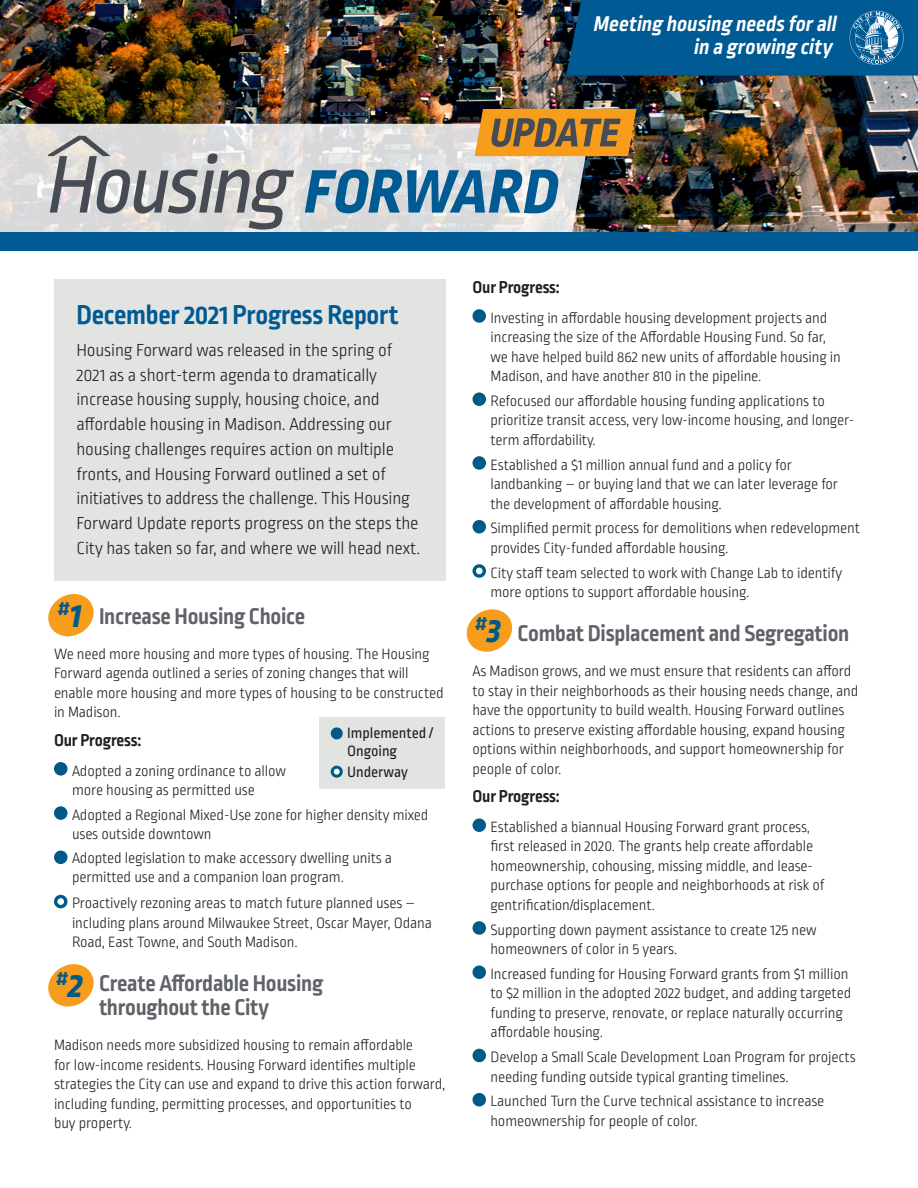
<style>
.page{position:relative;width:918px;height:1188px;background:#fff}
.page>*{position:absolute;margin:0;border:0;box-sizing:border-box;transform-origin:0 0}
.Blue_headline{font:700 28.5px "Ropa Sans Pro";letter-spacing:-.01em;color:#005a93}
.Numbered_item{font:700 24px/24px "Ropa Sans Pro";letter-spacing:-.01em;color:#5f6369}
.t1{font:italic 700 22.5px/22.5px "Ropa Sans Pro";color:#fff;text-align:right}
.Numbered_item_number{font:italic 700 21px "Ropa Sans Pro";color:#005a88}
.Intro_paragraph{font:300 18.3px/24.8px "Ropa Sans Pro";letter-spacing:-.01em;color:#231f20}
.List_label{font:700 18px "Ropa Sans Pro";letter-spacing:-.01em;color:#231f20}
.Implementation_steps{font:300 15.75px/19.5px "Ropa Sans Pro";letter-spacing:-.01em;color:#231f20}
.Body_text{font:300 15.75px/19.5px "Ropa Sans Pro";letter-spacing:-.01em;color:#231f20}
.Implementation_steps-2{font:15.75px/18px "Ropa Sans Pro";letter-spacing:-.005em;color:#231f20}
.s1{font-weight:800;font-size:36px}
</style>
<div class="page">
<div style="left:54px;top:762px;width:14px;height:14px;background:#005a88;border-radius:50%"></div>
<div style="left:54px;top:806px;width:14px;height:14px;background:#005a88;border-radius:50%"></div>
<div style="left:54px;top:851px;width:14px;height:13px;background:#005a88;border-radius:50%"></div>
<div style="left:54px;top:895px;width:14px;height:13px;border:3px solid #005a88;border-radius:50%"></div>
<img style="left:0;top:0;width:918px;height:232px">
<svg style="left:0;top:124px;width:591px;height:108px;background:#d9d8d7"></svg>
<div style="left:54px;top:279px;width:392px;height:301px;background:#e2e4e2"></div>
<div style="left:0;top:232px;width:918px;height:18px;background:#005a93"></div>
<svg style="left:566px;top:0;width:352px;height:76px;background:#085d93"></svg>
<div style="left:320px;top:717px;width:126px;height:72px;background:#e2e4e2"></div>
<div style="left:331px;top:727px;width:12px;height:12px;background:#005a88;border-radius:50%"></div>
<div style="left:332px;top:767px;width:9px;height:9px;background:#fff;border-radius:50%"></div>
<div style="left:331px;top:766px;width:12px;height:12px;border:3px solid #005a88;border-radius:50%"></div>
<svg style="left:48px;top:594px;width:46px;height:42px"></svg>
<div style="left:472px;top:309px;width:14px;height:14px;background:#005a88;border-radius:50%"></div>
<div style="left:472px;top:392px;width:14px;height:14px;background:#005a88;border-radius:50%"></div>
<div style="left:472px;top:456px;width:14px;height:14px;background:#005a88;border-radius:50%"></div>
<div style="left:472px;top:520px;width:14px;height:13px;background:#005a88;border-radius:50%"></div>
<div style="left:472px;top:564px;width:14px;height:14px;border:3px solid #005a88;border-radius:50%"></div>
<div style="left:472px;top:818px;width:14px;height:14px;background:#005a88;border-radius:50%"></div>
<div style="left:472px;top:921px;width:14px;height:14px;background:#005a88;border-radius:50%"></div>
<div style="left:472px;top:965px;width:14px;height:14px;background:#005a88;border-radius:50%"></div>
<div style="left:472px;top:1049px;width:14px;height:13px;background:#005a88;border-radius:50%"></div>
<div style="left:472px;top:1093px;width:14px;height:13px;background:#005a88;border-radius:50%"></div>
<svg style="left:48px;top:136px;width:246px;height:94px;background:#bcbcbc"></svg>
<svg style="left:305px;top:169px;width:253px;height:44px;background:#6395b5"></svg>
<svg style="left:475px;top:109px;width:161px;height:47px;background:#c3842d"></svg>
<svg style="left:48px;top:964px;width:46px;height:43px"></svg>
<svg style="left:466px;top:609px;width:47px;height:43px"></svg>
<p class="t1" style="left:593px;top:14px;width:249px">Meeting housing needsforall in a growing city</p>
<p class="Blue_headline" style="left:76px;top:299px;width:324px">December 2021 Progress Report</p>
<p class="Intro_paragraph" style="left:76px;top:339px;width:345px">Housing Forward was released in the spring of 2021 as a short-term agenda to dramatically increase housing supply, housing choice, and affordable housing in Madison. Addressing our housing challenges requires action on multiple fronts, and Housing Forward outlined a set of initiatives to address the challenge. This Housing Forward Update reports progress on the steps the City has taken so far, and where we will head next.</p>
<p class="Numbered_item_number" style="left:57px;top:596px;width:32px">#<span class="s1">1</span></p>
<p class="Numbered_item" style="left:99px;top:605px;width:208px">Increase Housing Choice</p>
<p class="Body_text" style="left:54px;top:645px;width:391px">We need more housing and more types of housing. The Housing Forward agenda outlined a series of zoning changes that will enable more housing and more types of housing to be constructed in Madison.</p>
<p class="List_label" style="left:54px;top:730px;width:89px">Our Progress:</p>
<p class="Implementation_steps" style="left:72px;top:762px;width:216px">Adopted a zoning ordinance to allow more housing as permitted use</p>
<p class="Implementation_steps" style="left:72px;top:806px;width:358px">Adopted a Regional Mixed-Use zone for higher density mixed uses outside downtown</p>
<p class="Implementation_steps" style="left:72px;top:849px;width:322px">Adopted legislation to make accessory dwelling units a permitted use and a companion loan program.</p>
<p class="Implementation_steps" style="left:72px;top:894px;width:361px">Proactively rezoning areas to match future planned uses – including plans around Milwaukee Street, Oscar Mayer, Odana<br>Road, East Towne, and South Madison.</p>
<p class="Numbered_item" style="left:99px;top:973px;width:226px">Create Affordable Housing throughout the City</p>
<p class="Body_text" style="left:54px;top:1037px;width:393px">Madison needs more subsidized housing to remain affordable<br>for low-income residents. Housing Forward identifies multiple strategies the City can use and expand to drive this action forward, including funding, permitting processes, and opportunities to<br>buy property.</p>
<p class="Implementation_steps-2" style="left:347px;top:725px;width:87px">Implemented /<br>Ongoing</p>
<p class="Implementation_steps-2" style="left:347px;top:763px;width:62px">Underway</p>
<p class="Numbered_item_number" style="left:55px;top:966px;width:35px">#<span class="s1">2</span></p>
<p class="List_label" style="left:472px;top:277px;width:89px">Our Progress:</p>
<p class="Implementation_steps" style="left:490px;top:309px;width:352px">Investing in affordable housing development projects and increasing the size of the Affordable Housing Fund. So far, we have helped build 862 new units of affordable housing in Madison, and have another 810 in the pipeline.</p>
<p class="Implementation_steps" style="left:490px;top:392px;width:365px">Refocused our affordable housing funding applications to prioritize transit access, very low-income housing, and longer&shy;term affordability.</p>
<p class="Implementation_steps" style="left:490px;top:456px;width:349px">Established a $1 million annual fund and a policy for landbanking – or buying land that we can later leverage for the development of affordable housing.</p>
<p class="Implementation_steps" style="left:490px;top:520px;width:371px">Simplified permit process for demolitions when redevelopment provides City-funded affordable housing.</p>
<p class="Implementation_steps" style="left:490px;top:564px;width:353px">City staff team selected to work with Change Lab to identify more options to support affordable housing.</p>
<p class="Numbered_item" style="left:518px;top:623px;width:333px">Combat Displacement and Segregation</p>
<p class="Body_text" style="left:472px;top:663px;width:387px">As Madison grows, and we must ensure that residents can afford to stay in their neighborhoods as their housing needs change, and have the opportunity to build wealth. Housing Forward outlines actions to preserve existing affordable housing, expand housing options within neighborhoods, and support homeownership for people of color.</p>
<p class="List_label" style="left:472px;top:786px;width:89px">Our Progress:</p>
<p class="Implementation_steps" style="left:490px;top:818px;width:335px">Established a biannual Housing Forward grant process, first released in 2020. The grants help create affordable homeownership, cohousing, missing middle, and lease&shy;purchase options for people and neighborhoods at risk of gentrification/displacement.</p>
<p class="Implementation_steps" style="left:490px;top:921px;width:328px">Supporting down payment assistance to create 125 new homeowners of color in 5 years.</p>
<p class="Implementation_steps" style="left:490px;top:965px;width:362px">Increased funding for Housing Forward grants from $1 million to $2 million in the adopted 2022 budget, and adding targeted funding to preserve, renovate, or replace naturally occurring affordable housing.</p>
<p class="Implementation_steps" style="left:490px;top:1048px;width:367px">Develop a Small Scale Development Loan Program for projects needing funding outside typical granting timelines.</p>
<p class="Implementation_steps" style="left:490px;top:1093px;width:335px">Launched Turn the Curve technical assistance to increase homeownership for people of color.</p>
<p class="Numbered_item_number" style="left:474px;top:611px;width:35px">#<span class="s1">3</span></p>
</div>
